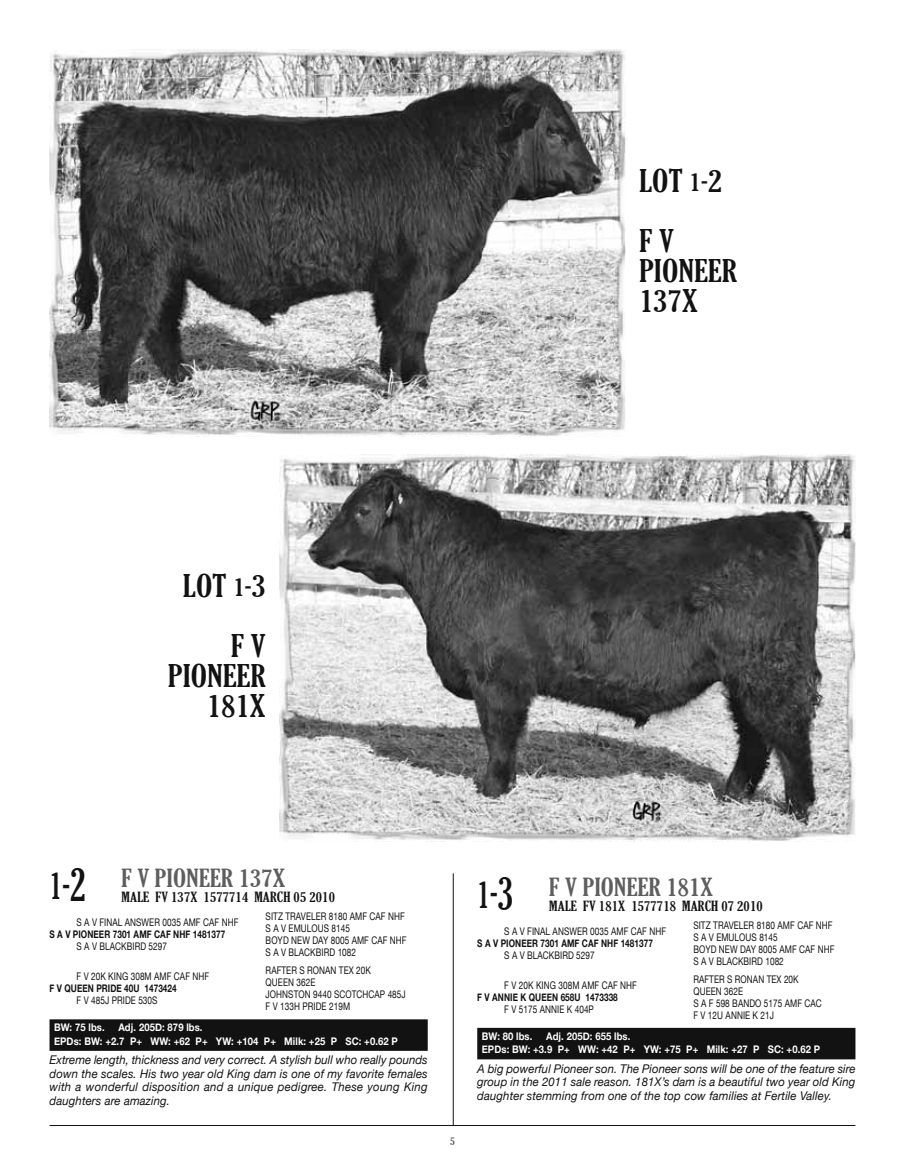
<style>
.page{position:relative;width:905px;height:1175px;background:#fff}
.page>*{position:absolute;margin:0;border:0;box-sizing:border-box;transform-origin:0 0}
.t1{font:extra-condensed 30px/60px "Gloucester";letter-spacing:.01em;color:#121212;scale:1.2 1}
.t2{font:extra-condensed 24px "Gloucester";letter-spacing:.01em;color:#5e5e5e;scale:1.2 1}
.t3{font:extra-condensed 13.5px "Gloucester";letter-spacing:.01em;color:#121212;scale:1.2 1}
.t4{font:italic 12px/13.5px "Helvetica Neue";letter-spacing:.01em;color:#121212;text-align:justify;scale:.95 1}
.t5{font:10.5px/18px "Helvetica Neue";letter-spacing:.01em;color:#121212;scale:.78 1}
.t6{font:700 10.5px/13.5px "Helvetica Neue";letter-spacing:.01em;color:#fff;scale:.9 1}
.t7{font:700 10.5px "Helvetica Neue";letter-spacing:.01em;color:#121212;scale:.78 1}
.t8{font:extra-condensed 10.5px "Gloucester";color:#5e5e5e;scale:1.2 1}
.s1{font-size:24px}
.s2{font-size:36px;color:#121212}
.s3{font-size:45px;color:#121212}
</style>
<div class="page">
<img style="left:50px;top:49px;width:576px;height:387px">
<img style="left:279px;top:454px;width:576px;height:388px">
<div style="left:50px;top:1019px;width:378px;height:31px;background:#121212"></div>
<div style="left:477px;top:1027px;width:378px;height:32px;background:#121212"></div>
<hr style="left:50px;top:1125px;width:805px;height:1px;background:#121212">
<hr style="left:453px;top:873px;width:1px;height:252px;background:#121212">
<h1 class="t1" style="left:639px;top:151px;width:70px">LOT <span class="s1">1-</span>2<br>F V</h1>
<h1 class="t1" style="left:639px;top:256px;width:83px;line-height:30px">PIONEER<br>137X</h1>
<h1 class="t1" style="left:183px;top:556px;width:70px;text-align:right">LOT <span class="s1">1-</span>3<br>F V</h1>
<h1 class="t1" style="left:168px;top:661px;width:83px;line-height:30px;text-align:right">PIONEER<br>181X</h1>
<h2 class="t2" style="left:50px;top:864px;width:198px"><span class="s2">1-</span><span class="s3">2</span> F V PIONEER 137X</h2>
<p class="t3" style="left:122px;top:889px;width:179px">MALE FV 137X 1577714 MARCH 05 2010</p>
<p class="t5" style="left:266px;top:907px;width:180px">SITZ TRAVELER 8180 AMF CAF NHF</p>
<p class="t5" style="left:77px;top:913px;width:209px">S A V FINAL ANSWER 0035 AMF CAF NHF</p>
<p class="t5" style="left:266px;top:919px;width:110px">S A V EMULOUS 8145</p>
<p class="t7" style="left:49px;top:928px;width:227px">S A V PIONEER 7301 AMF CAF NHF 1481377</p>
<p class="t5" style="left:266px;top:931px;width:182px">BOYD NEW DAY 8005 AMF CAF NHF</p>
<p class="t5" style="left:77px;top:937px;width:117px">S A V BLACKBIRD 5297</p>
<p class="t5" style="left:266px;top:943px;width:137px">S A V BLACKBIRD 1082<br>RAFTER S RONAN TEX 20K</p>
<p class="t5" style="left:77px;top:967px;width:172px">F V 20K KING 308M AMF CAF NHF</p>
<p class="t5" style="left:266px;top:973px;width:65px">QUEEN 362E</p>
<p class="t7" style="left:49px;top:982px;width:165px">F V QUEEN PRIDE 40U 1473424</p>
<p class="t5" style="left:266px;top:985px;width:181px">JOHNSTON 9440 SCOTCHCAP 485J</p>
<p class="t5" style="left:77px;top:991px;width:105px">F V 485J PRIDE 530S</p>
<p class="t5" style="left:266px;top:997px;width:110px">F V 133H PRIDE 219M</p>
<p class="t6" style="left:54px;top:1020px;width:58px">BW: 75 lbs.</p>
<p class="t6" style="left:54px;top:1020px;width:383px;text-indent:64px">Adj. 205D: 879 lbs.<br>EPDs: BW: +2.7 P+ WW: +62 P+ YW: +104 P+ Milk: +25 P SC: +0.62 P</p>
<p class="t4" style="left:50px;top:1053px;width:399px">Extreme length, thickness and very correct. A stylish bull who really pounds down the scales. His two year old King dam is one of my favorite females with a wonderful disposition and a unique pedigree. These young King daughters are amazing.</p>
<p class="t8" style="left:450px;top:1134px;width:6px">5</p>
<h2 class="t2" style="left:477px;top:873px;width:198px"><span class="s2">1-</span><span class="s3">3</span> F V PIONEER 181X</h2>
<p class="t3" style="left:549px;top:898px;width:179px">MALE FV 181X 1577718 MARCH 07 2010</p>
<p class="t5" style="left:693px;top:916px;width:180px">SITZ TRAVELER 8180 AMF CAF NHF</p>
<p class="t5" style="left:504px;top:922px;width:209px">S A V FINAL ANSWER 0035 AMF CAF NHF</p>
<p class="t5" style="left:693px;top:928px;width:110px">S A V EMULOUS 8145</p>
<p class="t7" style="left:477px;top:936px;width:227px">S A V PIONEER 7301 AMF CAF NHF 1481377</p>
<p class="t5" style="left:693px;top:940px;width:182px">BOYD NEW DAY 8005 AMF CAF NHF</p>
<p class="t5" style="left:504px;top:946px;width:117px">S A V BLACKBIRD 5297</p>
<p class="t5" style="left:693px;top:952px;width:137px">S A V BLACKBIRD 1082<br>RAFTER S RONAN TEX 20K</p>
<p class="t5" style="left:504px;top:976px;width:172px">F V 20K KING 308M AMF CAF NHF</p>
<p class="t5" style="left:693px;top:982px;width:65px">QUEEN 362E</p>
<p class="t7" style="left:477px;top:990px;width:182px">F V ANNIE K QUEEN 658U 1473338</p>
<p class="t5" style="left:693px;top:994px;width:166px">S A F 598 BANDO 5175 AMF CAC</p>
<p class="t5" style="left:504px;top:999px;width:116px">F V 5175 ANNIE K 404P</p>
<p class="t5" style="left:693px;top:1005px;width:105px">F V 12U ANNIE K 21J</p>
<p class="t6" style="left:482px;top:1029px;width:58px">BW: 80 lbs.</p>
<p class="t6" style="left:482px;top:1029px;width:377px;text-indent:64px">Adj. 205D: 655 lbs.<br>EPDs: BW: +3.9 P+ WW: +42 P+ YW: +75 P+ Milk: +27 P SC: +0.62 P</p>
<p class="t4" style="left:477px;top:1061px;width:399px">A big powerful Pioneer son. The Pioneer sons will be one of the feature sire group in the 2011 sale reason. 181X’s dam is a beautiful two year old King daughter stemming from one of the top cow families at Fertile Valley.</p>
</div>
